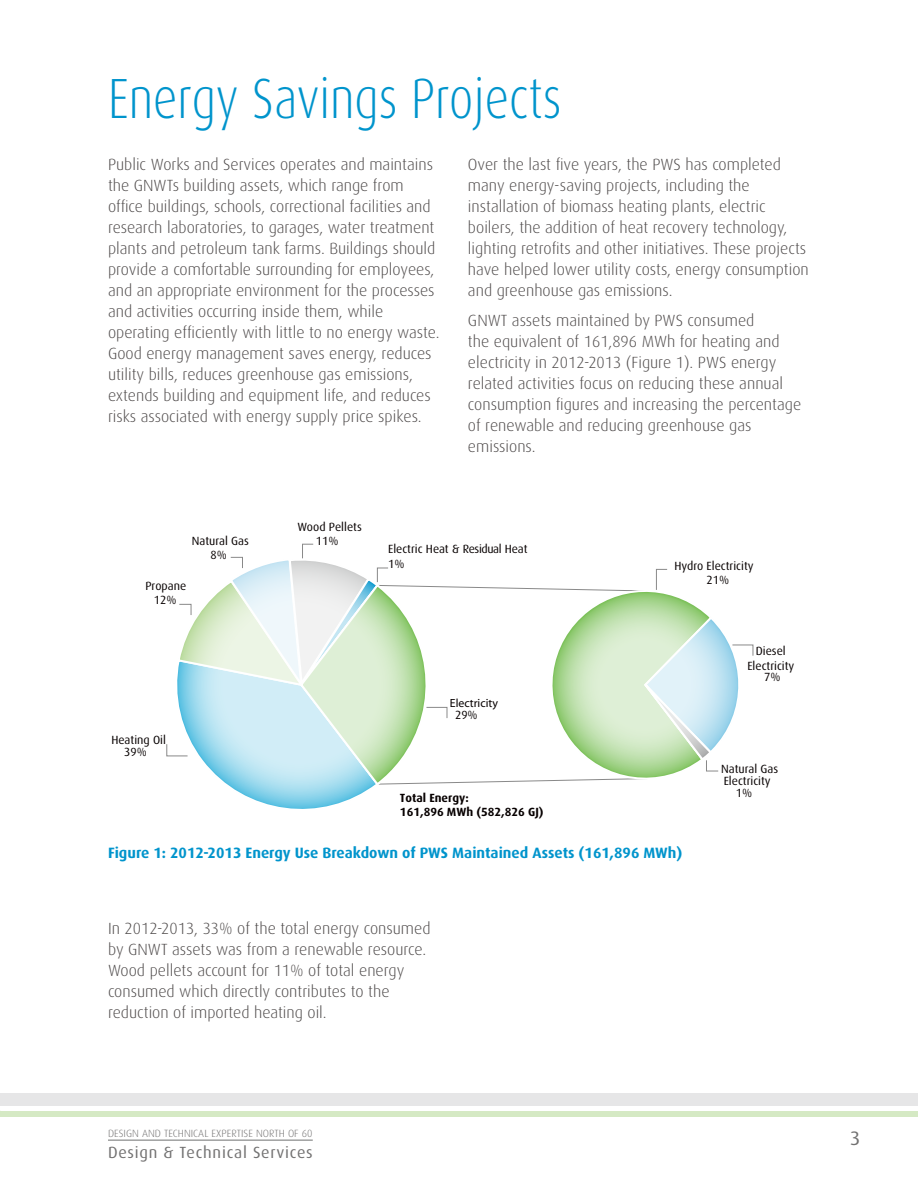
<style>
.page{position:relative;width:918px;height:1188px;background:#fff}
.page>*{position:absolute;margin:0;border:0;box-sizing:border-box;transform-origin:0 0}
.t1{font:300 56.7px "Dax";color:#0094cc;scale:.85 1}
.t2{font:19.5px "Dax";color:#727171}
.t3{font:300 16.2px/21px "Dax";color:#4d4949}
.t4{font:16.2px "Dax";letter-spacing:.05em;color:#727171}
.t5{font:700 15px "Dax";color:#0094cc}
.t6{font:11.85px/14.2px "Dax";color:#070000;text-align:center}
.t7{font:700 11.85px/14.2px "Dax";color:#070000}
.t8{font:11.85px "Myriad";color:#070000}
.t9{font:300 10.5px "Dax";letter-spacing:.005em;color:#727171}
</style>
<div class="page">
<div style="left:0;top:1111px;width:918px;height:5px;background:#d5e9c4"></div>
<div style="left:0;top:1093px;width:918px;height:13px;background:#e6e6e7"></div>
<hr style="left:108px;top:1139px;width:205px;height:2px;background:#9fa0a0">
<svg style="left:166px;top:544px;width:587px;height:265px"></svg>
<h1 class="t1" style="left:108px;top:68px;width:535px">Energy Savings Projects</h1>
<p class="t3" style="left:108px;top:154px;width:333px">Public Works and Services operates and maintains the GNWTs building assets, which range from office buildings, schools, correctional facilities and research laboratories, to garages, water treatment plants and petroleum tank farms. Buildings should provide a comfortable surrounding for employees, and an appropriate environment for the processes and activities occurring inside them, while operating efficiently with little to no energy waste.<br>Good energy management saves energy, reduces utility bills, reduces greenhouse gas emissions, extends building and equipment life, and reduces risks associated with energy supply price spikes.</p>
<p class="t3" style="left:468px;top:154px;width:342px">Over the last five years, the PWS has completed many energy-saving projects, including the installation of biomass heating plants, electric boilers, the addition of heat recovery technology, lighting retrofits and other initiatives. These projects have helped lower utility costs, energy consumption and greenhouse gas emissions.</p>
<p class="t3" style="left:468px;top:310px;width:335px">GNWT assets maintained by PWS consumed<br>the equivalent of 161,896 MWh for heating and electricity in 2012-2013 (Figure 1). PWS energy related activities focus on reducing these annual consumption figures and increasing the percentage of renewable and reducing greenhouse gas emissions.</p>
<p class="t6" style="left:192px;top:533px;width:59px">Natural Gas<br>8%</p>
<p class="t6" style="left:145px;top:578px;width:42px">Propane<br>12%</p>
<p class="t6" style="left:112px;top:734px;width:56px;line-height:11.9px">Heating Oil<br>39%</p>
<p class="t6" style="left:298px;top:520px;width:66px;line-height:13.5px">Wood Pellets<br>11%</p>
<p class="t6" style="left:388px;top:542px;width:141px;line-height:14.7px;text-align:left">Electric Heat &amp; Residual Heat<br>1%</p>
<p class="t8" style="left:450px;top:697px;width:50px">Electricity</p>
<p class="t6" style="left:455px;top:708px;width:24px">29%</p>
<p class="t7" style="left:400px;top:790px;width:145px">Total Energy:<br>161,896 MWh (582,826 GJ)</p>
<p class="t6" style="left:707px;top:560px;width:49px;line-height:13.4px;text-align:left;text-indent:-32px">Hydro Electricity<br>21%</p>
<p class="t6" style="left:747px;top:644px;width:49px">Diesel<br>Electricity</p>
<p class="t6" style="left:764px;top:670px;width:18px">7%</p>
<p class="t6" style="left:721px;top:762px;width:59px">Natural Gas</p>
<p class="t6" style="left:724px;top:774px;width:49px">Electricity</p>
<p class="t6" style="left:736px;top:785px;width:18px">1%</p>
<p class="t5" style="left:108px;top:844px;width:576px">Figure 1: 2012-2013 Energy Use Breakdown of PWS Maintained Assets (161,896 MWh)</p>
<p class="t3" style="left:108px;top:918px;width:324px">In 2012-2013, 33% of the total energy consumed by GNWT assets was from a renewable resource.<br>Wood pellets account for 11% of total energy consumed which directly contributes to the reduction of imported heating oil.</p>
<p class="t9" style="left:108px;top:1128px;width:206px">DESIGN AND TECHNICAL EXPERTISE NORTH OF 60</p>
<p class="t4" style="left:108px;top:1143px;width:206px">Design &amp; Technical Services</p>
<p class="t2" style="left:850px;top:1128px;width:12px">3</p>
</div>
